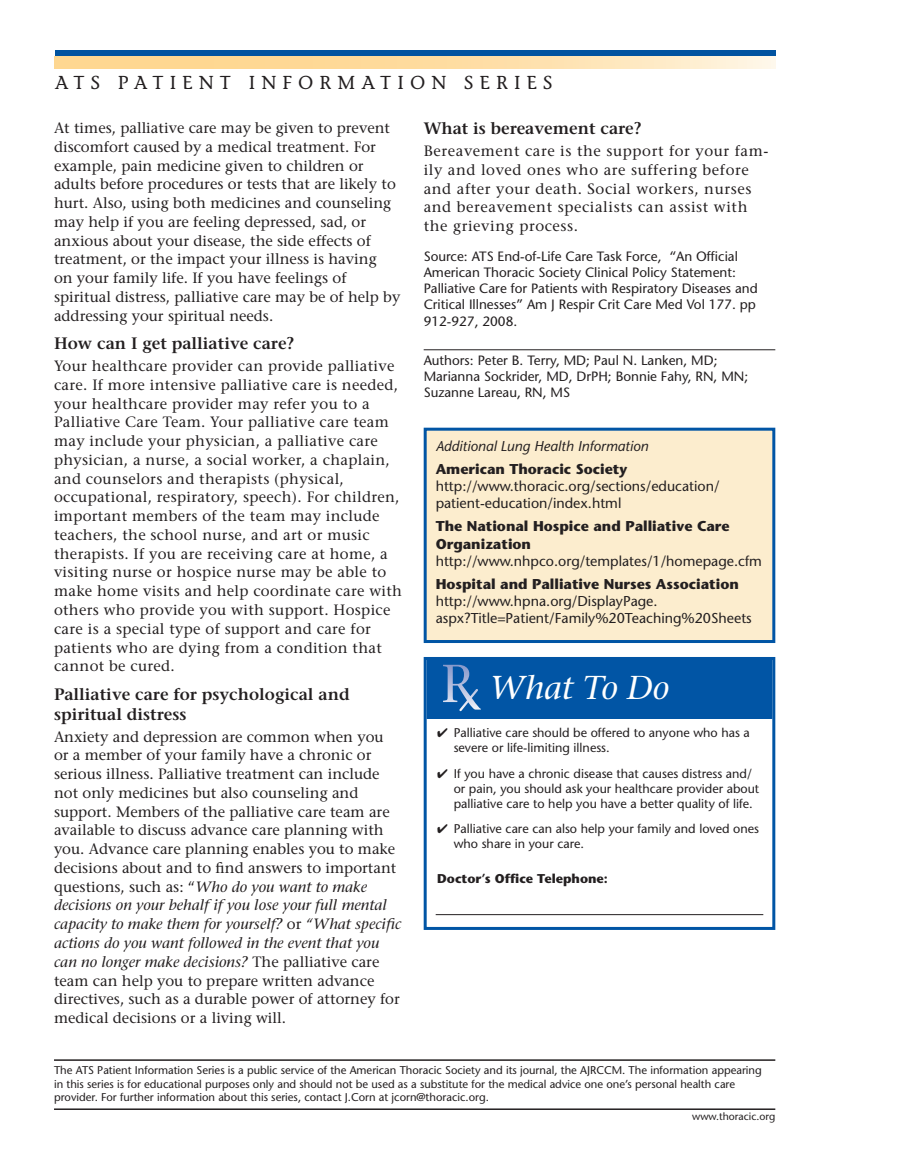
<style>
.page{position:relative;width:905px;height:1175px;background:#fff}
.page>*{position:absolute;margin:0;border:0;box-sizing:border-box;transform-origin:0 0}
.t1{font:italic 33px "Stone Serif";color:#fff}
.t2{font:18.75px "Stone Informal";letter-spacing:.33em;color:#231f20}
.Body_Head{font:600 16.5px/19.8px "Stone Serif";color:#231f20}
.Body{font:14.85px/18.8px "Stone Serif";color:#231f20}
.Body-2{font:14.85px/18.8px "Stone Serif";letter-spacing:.02em;color:#231f20}
.Body-3{font:14.85px/18.8px "Stone Serif";letter-spacing:.04em;color:#231f20}
.Additional_Info_Addr{font:14.25px/17.1px "Stone Sans";color:#231f20}
.Addtional_Info_Bold{font:700 14.25px/17.1px "Stone Sans";color:#231f20}
.Additional_Informati{font:italic 14.25px "Stone Sans";color:#231f20}
.Authors{font:13.5px/16.2px "Stone Sans";color:#231f20}
.t3{font:700 12.75px "Stone Sans";color:#231f20}
.Rx_Points{font:12.6px/15px "Stone Sans";color:#231f20}
.t4{font:11.25px/13.5px "Stone Sans";color:#231f20}
.t5{font:10.5px "Stone Sans";color:#231f20}
.s1{font-style:italic}
</style>
<div class="page">
<div style="left:55px;top:50px;width:720px;height:6px;background:#0153a0"></div>
<svg style="left:55px;top:56px;width:720px;height:12px;background:#fedfa8"></svg>
<hr style="left:423px;top:349px;width:352px;height:1px;background:#231f20">
<div style="left:425px;top:429px;width:348px;height:212px;background:#fcedce"></div>
<div style="left:423px;top:428px;width:352px;height:215px;border:3px solid #0155a5"></div>
<div style="left:426px;top:657px;width:346px;height:62px;background:#0155a5"></div>
<hr style="left:435px;top:914px;width:328px;height:1px;background:#231f20">
<div style="left:423px;top:657px;width:352px;height:273px;border:3px solid #0155a5"></div>
<hr style="left:54px;top:1108px;width:721px;height:2px;background:#231f20">
<hr style="left:54px;top:1059px;width:721px;height:1px;background:#231f20">
<svg style="left:443px;top:664px;width:38px;height:47px"></svg>
<p class="t2" style="left:55px;top:71px;width:499px">ATS PATIENT INFORMATION SERIES</p>
<p class="Body" style="left:54px;top:118px;width:348px">At times, palliative care may be given to prevent discomfort caused by a medical treatment. For example, pain medicine given to children or adults before procedures or tests that are likely to hurt. Also, using both medicines and counseling may help if you are feeling depressed, sad, or anxious about your disease, the side effects of treatment, or the impact your illness is having<br>on your family life. If you have feelings of spiritual distress, palliative care may be of help by addressing your spiritual needs.</p>
<p class="Body_Head" style="left:54px;top:333px;width:242px">How can I get palliative care?</p>
<p class="Body-2" style="left:54px;top:356px;width:349px">Your healthcare provider can provide palliative care. If more intensive palliative care is needed, your healthcare provider may refer you to a Palliative Care Team. Your palliative care team may include your physician, a palliative care physician, a nurse, a social worker, a chaplain, and counselors and therapists (physical, occupational, respiratory, speech). For children, important members of the team may include teachers, the school nurse, and art or music therapists. If you are receiving care at home, a visiting nurse or hospice nurse may be able to make home visits and help coordinate care with others who provide you with support. Hospice care is a special type of support and care for patients who are dying from a condition that cannot be cured.</p>
<p class="Body_Head" style="left:54px;top:684px;width:297px">Palliative care for psychological and spiritual distress</p>
<p class="Body" style="left:54px;top:727px;width:349px">Anxiety and depression are common when you or a member of your family have a chronic or serious illness. Palliative treatment can include not only medicines but also counseling and support. Members of the palliative care team are available to discuss advance care planning with you. Advance care planning enables you to make decisions about and to find answers to important questions, such as: “<span class="s1">Who do you want to make decisions on your behalf if you lose your full mental capacity to make them for yourself?</span> or <span class="s1">“What specific actions do you want followed in the event that you can no longer make decisions?</span> The palliative care team can help you to prepare written advance directives, such as a durable power of attorney for medical decisions or a living will.</p>
<p class="Body_Head" style="left:423px;top:118px;width:219px">What is bereavement care?</p>
<p class="Body-3" style="left:423px;top:141px;width:346px">Bereavement care is the support for your fam&shy;ily and loved ones who are suffering before and after your death. Social workers, nurses and bereavement specialists can assist with the grieving process.</p>
<p class="Authors" style="left:423px;top:248px;width:335px">Source: ATS End-of-Life Care Task Force, “An Official American Thoracic Society Clinical Policy Statement:<br>Palliative Care for Patients with Respiratory Diseases and Critical Illnesses” Am J Respir Crit Care Med Vol 177. pp 912-927, 2008.</p>
<p class="Authors" style="left:423px;top:352px;width:326px">Authors: Peter B. Terry, MD; Paul N. Lanken, MD;<br>Marianna Sockrider, MD, DrPH; Bonnie Fahy, RN, MN;<br>Suzanne Lareau, RN, MS</p>
<p class="Additional_Informati" style="left:435px;top:437px;width:214px">Additional Lung Health Information</p>
<p class="Addtional_Info_Bold" style="left:435px;top:460px;width:193px">American Thoracic Society</p>
<p class="Additional_Info_Addr" style="left:435px;top:477px;width:285px">http://www.thoracic.org/sections/education/ patient-education/index.html</p>
<p class="Addtional_Info_Bold" style="left:435px;top:517px;width:295px">The National Hospice and Palliative Care<br>Organization</p>
<p class="Additional_Info_Addr" style="left:435px;top:552px;width:328px">http://www.nhpco.org/templates/1/homepage.cfm</p>
<p class="Addtional_Info_Bold" style="left:435px;top:575px;width:305px">Hospital and Palliative Nurses Association</p>
<p class="Additional_Info_Addr" style="left:435px;top:592px;width:317px">http://www.hpna.org/DisplayPage. aspx?Title=Patient/Family%20Teaching%20Sheets</p>
<p class="t1" style="left:489px;top:668px;width:181px">What To Do</p>
<p class="Rx_Points" style="left:453px;top:725px;width:298px;text-indent:-16px">✔ Palliative care should be offered to anyone who has a severe or life-limiting illness.</p>
<p class="Rx_Points" style="left:453px;top:765px;width:307px;text-indent:-16px">✔ If you have a chronic disease that causes distress and/ or pain, you should ask your healthcare provider about palliative care to help you have a better quality of life.</p>
<p class="Rx_Points" style="left:453px;top:821px;width:307px;text-indent:-16px">✔ Palliative care can also help your family and loved ones who share in your care.</p>
<p class="t3" style="left:437px;top:870px;width:172px">Doctor’s Office Telephone:</p>
<p class="t4" style="left:54px;top:1063px;width:709px">The ATS Patient Information Series is a public service of the American Thoracic Society and its journal, the AJRCCM. The information appearing in this series is for educational purposes only and should not be used as a substitute for the medical advice one one’s personal health care provider. For further information about this series, contact J.Corn at jcorn@thoracic.org.</p>
<p class="t5" style="left:692px;top:1110px;width:84px">www.thoracic.org</p>
</div>
